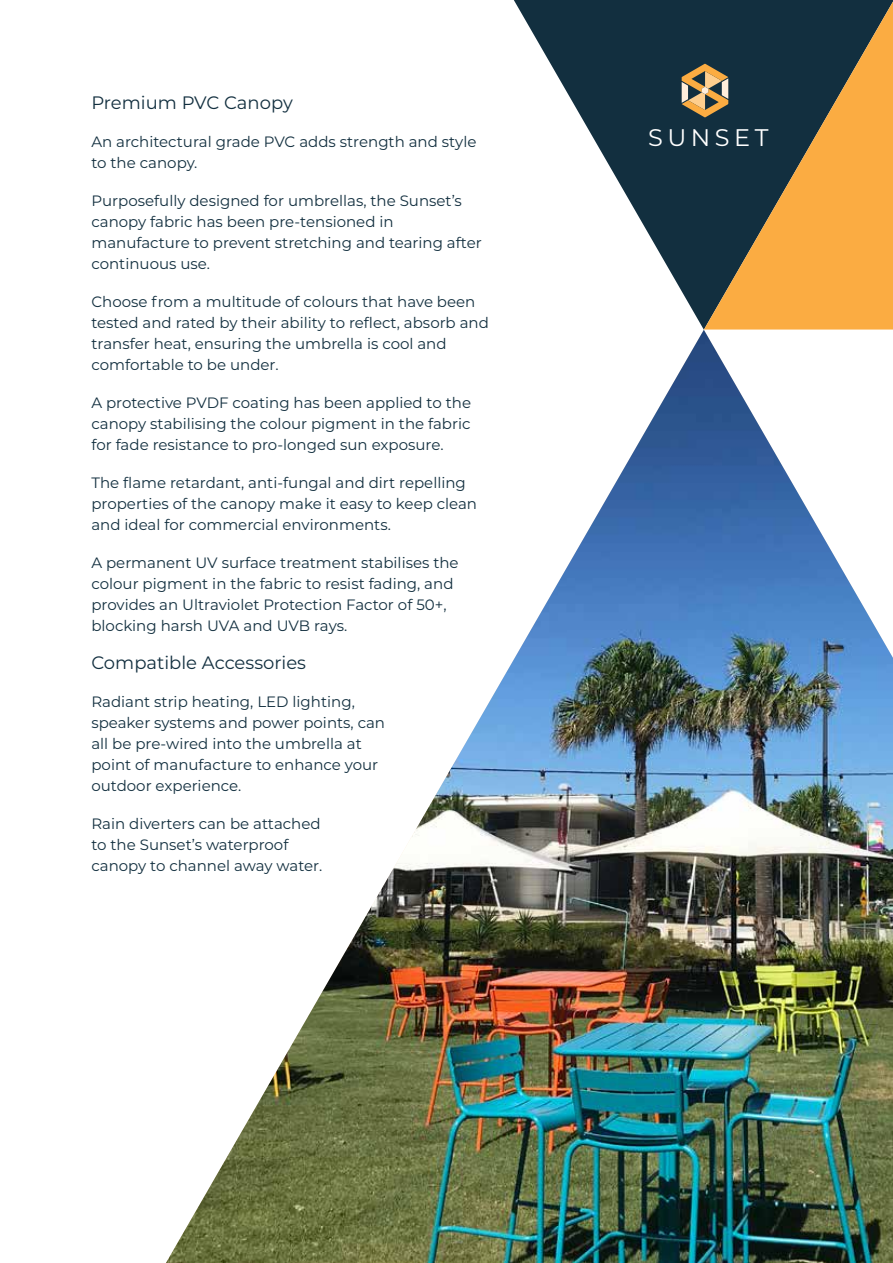
<style>
.page{position:relative;width:893px;height:1263px;background:#fff}
.page>*{position:absolute;margin:0;border:0;box-sizing:border-box;transform-origin:0 0}
.t1{font:24px "Montserrat";letter-spacing:.19em;color:#fff}
.t2{font:18px "Montserrat";color:#122f3f}
.t3{font:15px/21px "Montserrat";color:#122f3f}
</style>
<div class="page">
<svg style="left:514px;top:0;width:379px;height:330px"></svg>
<svg style="left:704px;top:2px;width:189px;height:328px;background:#8a6f40"></svg>
<img style="left:166px;top:330px;width:727px;height:933px">
<svg style="left:682px;top:64px;width:53px;height:53px;background:#877756"></svg>
<p class="t2" style="left:91px;top:90px;width:203px">Premium PVC Canopy</p>
<p class="t3" style="left:91px;top:130px;width:386px">An architectural grade PVC adds strength and style to the canopy.</p>
<p class="t3" style="left:91px;top:190px;width:392px">Purposefully designed for umbrellas, the Sunset’s canopy fabric has been pre-tensioned in manufacture to prevent stretching and tearing after continuous use.</p>
<p class="t3" style="left:91px;top:291px;width:399px">Choose from a multitude of colours that have been tested and rated by their ability to reflect, absorb and transfer heat, ensuring the umbrella is cool and comfortable to be under.</p>
<p class="t3" style="left:91px;top:392px;width:381px;text-align:justify">A protective PVDF coating has been applied to the canopy stabilising the colour pigment in the fabric for fade resistance to pro-longed sun exposure.</p>
<p class="t3" style="left:91px;top:472px;width:387px">The flame retardant, anti-fungal and dirt repelling properties of the canopy make it easy to keep clean and ideal for commercial environments.</p>
<p class="t3" style="left:91px;top:552px;width:369px">A permanent UV surface treatment stabilises the colour pigment in the fabric to resist fading, and provides an Ultraviolet Protection Factor of 50+, blocking harsh UVA and UVB rays.</p>
<p class="t2" style="left:91px;top:650px;width:216px">Compatible Accessories</p>
<p class="t3" style="left:91px;top:691px;width:295px">Radiant strip heating, LED lighting, speaker systems and power points, can all be pre-wired into the umbrella at point of manufacture to enhance your outdoor experience.</p>
<p class="t3" style="left:91px;top:813px;width:232px">Rain diverters can be attached to the Sunset’s waterproof canopy to channel away water.</p>
<h1 class="t1" style="left:648px;top:121px;width:122px">SUNSET</h1>
</div>
